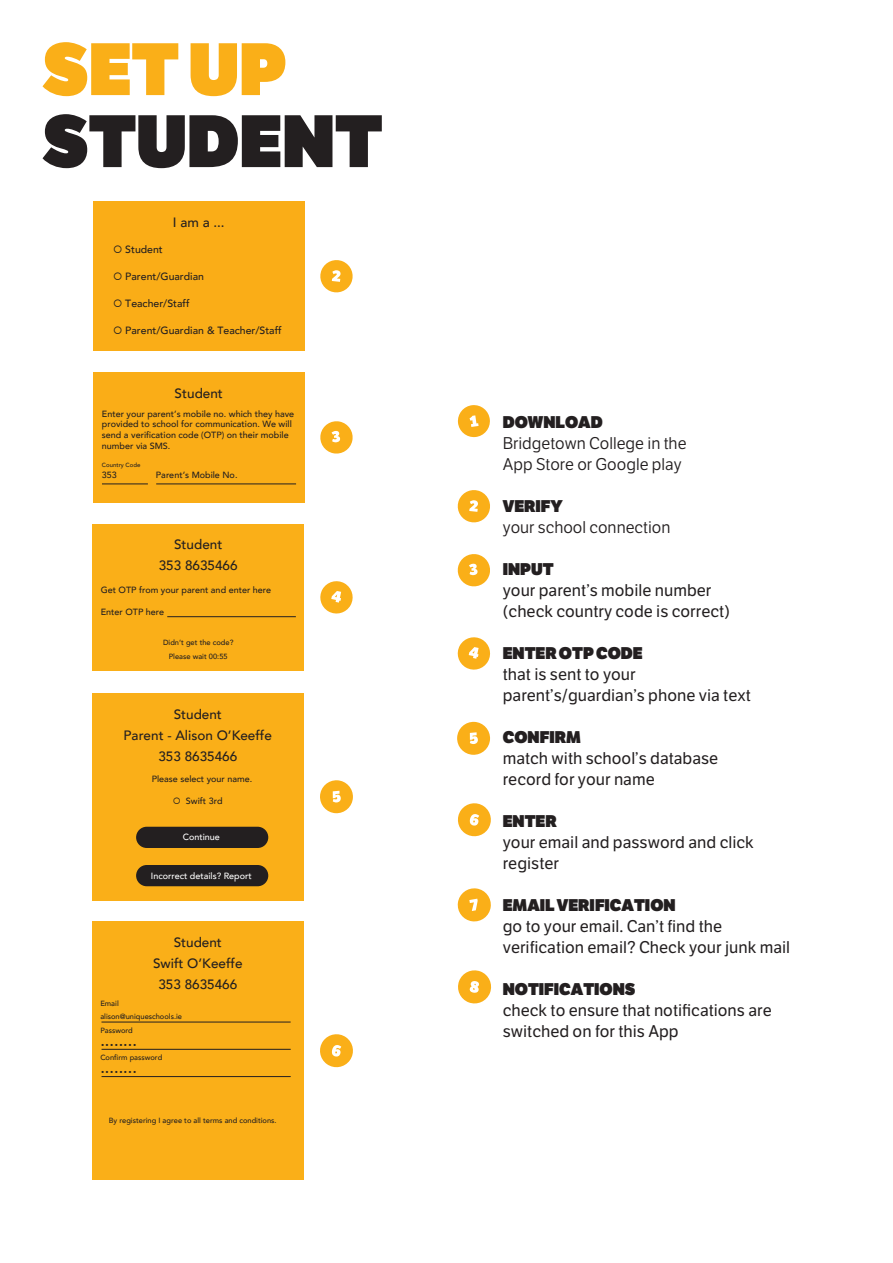
<style>
.page{position:relative;width:893px;height:1263px;background:#fff}
.page>*{position:absolute;margin:0;border:0;box-sizing:border-box;transform-origin:0 0}
.t1{font:800 72px/72px "LFT Etica Display";color:#231f20}
.t2{font:16.5px/21px "LFT Etica";color:#231f20}
.t3{font:800 16.5px "LFT Etica Display";color:#231f20}
.t4{font:16.5px/21px "LFT Etica";color:#231f20}
.t5{font:500 16.5px "Avenir";color:#231f20}
.t6{font:500 13.5px "Avenir";color:#231f20}
.t7{font:500 10.5px "Avenir";color:#231f20}
.t8{font:500 9px/10.8px "Avenir";color:#231f20}
.t9{font:500 9px "Avenir";color:#fff}
.t10{font:500 7.5px "Avenir";color:#231f20}
.t11{font:500 6px "Avenir";color:#231f20}
.s1{color:#faaf18}
</style>
<div class="page">
<svg style="left:320px;top:260px;width:33px;height:33px"></svg>
<svg style="left:320px;top:421px;width:33px;height:33px"></svg>
<svg style="left:320px;top:581px;width:33px;height:33px"></svg>
<div style="left:320px;top:780px;width:33px;height:34px;background:#faaf18;border-radius:50%"></div>
<svg style="left:333px;top:791px;width:8px;height:11px"></svg>
<svg style="left:320px;top:1034px;width:33px;height:34px"></svg>
<svg style="left:457px;top:490px;width:33px;height:33px"></svg>
<svg style="left:457px;top:405px;width:33px;height:33px"></svg>
<svg style="left:457px;top:554px;width:33px;height:33px"></svg>
<svg style="left:457px;top:637px;width:34px;height:33px"></svg>
<div style="left:457px;top:721px;width:33px;height:34px;background:#faaf18;border-radius:50%"></div>
<svg style="left:470px;top:732px;width:8px;height:12px"></svg>
<svg style="left:457px;top:803px;width:34px;height:34px"></svg>
<svg style="left:457px;top:888px;width:34px;height:34px"></svg>
<svg style="left:458px;top:970px;width:34px;height:34px"></svg>
<div style="left:93px;top:202px;width:212px;height:149px;background:#faad17"></div>
<div style="left:93px;top:372px;width:212px;height:131px;background:#faad17"></div>
<hr style="left:102px;top:483px;width:46px;height:1px;background:#231f20">
<hr style="left:156px;top:483px;width:140px;height:1px;background:#231f20">
<div style="left:92px;top:524px;width:212px;height:147px;background:#faaf18"></div>
<hr style="left:167px;top:616px;width:129px;height:1px;background:#231f20">
<div style="left:92px;top:921px;width:212px;height:259px;background:#faaf18"></div>
<hr style="left:101px;top:1022px;width:190px;height:1px;background:#231f20">
<hr style="left:102px;top:1049px;width:189px;height:1px;background:#231f20">
<hr style="left:102px;top:1076px;width:189px;height:1px;background:#231f20">
<div style="left:92px;top:693px;width:212px;height:207px;background:#faaf18"></div>
<div style="left:136px;top:827px;width:132px;height:21px;background:#231f20;border-radius:11px"></div>
<div style="left:136px;top:865px;width:132px;height:21px;background:#231f20;border-radius:11px"></div>
<p class="t1" style="left:43px;top:34px;width:341px"><span class="s1">SET UP<br></span>STUDENT</p>
<p class="t6" style="left:173px;top:211px;width:53px">I am a ...</p>
<p class="t7" style="left:113px;top:240px;width:51px">○ Student</p>
<p class="t7" style="left:113px;top:267px;width:93px">○ Parent/Guardian</p>
<p class="t7" style="left:113px;top:294px;width:78px">○ Teacher/Staff</p>
<p class="t7" style="left:113px;top:321px;width:170px">○ Parent/Guardian &amp; Teacher/Staff</p>
<p class="t6" style="left:175px;top:381px;width:50px">Student</p>
<p class="t8" style="left:102px;top:408px;width:194px">Enter your parent’s mobile no. which they have provided to school for communication. We will send a verification code (OTP) on their mobile number via SMS.</p>
<p class="t11" style="left:102px;top:460px;width:40px">Country Code</p>
<p class="t8" style="left:102px;top:469px;width:17px">353</p>
<p class="t8" style="left:156px;top:469px;width:83px">Parent’s Mobile No.</p>
<p class="t6" style="left:174px;top:533px;width:50px">Student</p>
<p class="t6" style="left:159px;top:554px;width:80px">353 8635466</p>
<p class="t8" style="left:101px;top:584px;width:172px">Get OTP from your parent and enter here</p>
<p class="t8" style="left:101px;top:606px;width:65px">Enter OTP here</p>
<p class="t10" style="left:163px;top:636px;width:72px">Didn’t get the code?</p>
<p class="t10" style="left:169px;top:650px;width:60px">Please wait 00:55</p>
<p class="t6" style="left:174px;top:702px;width:50px">Student</p>
<p class="t6" style="left:124px;top:723px;width:150px">Parent - Alison O’Keeffe</p>
<p class="t6" style="left:158px;top:744px;width:80px">353 8635466</p>
<p class="t8" style="left:152px;top:773px;width:102px">Please select your name.</p>
<p class="t8" style="left:173px;top:795px;width:51px">○ Swift 3rd</p>
<p class="t9" style="left:183px;top:829px;width:39px">Continue</p>
<p class="t9" style="left:151px;top:868px;width:102px">Incorrect details? Report</p>
<p class="t6" style="left:174px;top:931px;width:50px">Student</p>
<p class="t6" style="left:153px;top:952px;width:91px">Swift O’Keeffe</p>
<p class="t6" style="left:158px;top:973px;width:80px">353 8635466</p>
<p class="t10" style="left:100px;top:996px;width:20px">Email</p>
<p class="t10" style="left:100px;top:1010px;width:83px">alison@uniqueschools.ie</p>
<p class="t10" style="left:100px;top:1023px;width:34px">Password</p>
<p class="t5" style="left:100px;top:1026px;width:38px">........</p>
<p class="t10" style="left:100px;top:1050px;width:63px">Confirm password</p>
<p class="t5" style="left:100px;top:1053px;width:38px">........</p>
<p class="t10" style="left:109px;top:1113px;width:169px">By registering I agree to all terms and conditions.</p>
<p class="t3" style="left:503px;top:411px;width:101px">DOWNLOAD</p>
<p class="t4" style="left:503px;top:433px;width:185px">Bridgetown College in the<br>App Store or Google play</p>
<p class="t3" style="left:503px;top:495px;width:62px">VERIFY</p>
<p class="t4" style="left:503px;top:517px;width:169px">your school connection</p>
<p class="t3" style="left:503px;top:558px;width:52px">INPUT</p>
<p class="t2" style="left:503px;top:580px;width:229px">your parent’s mobile number (check country code is correct)</p>
<p class="t3" style="left:503px;top:642px;width:141px">ENTER OTP CODE</p>
<p class="t2" style="left:503px;top:664px;width:249px">that is sent to your parent’s/guardian’s phone via text</p>
<p class="t3" style="left:503px;top:726px;width:80px">CONFIRM</p>
<p class="t2" style="left:503px;top:748px;width:217px">match with school’s database record for your name</p>
<p class="t3" style="left:503px;top:810px;width:56px">ENTER</p>
<p class="t2" style="left:503px;top:832px;width:253px">your email and password and click register</p>
<p class="t3" style="left:503px;top:894px;width:174px">EMAIL VERIFICATION</p>
<p class="t2" style="left:503px;top:916px;width:289px">go to your email. Can’t find the verification email? Check your junk mail</p>
<p class="t3" style="left:503px;top:978px;width:134px">NOTIFICATIONS</p>
<p class="t2" style="left:503px;top:1000px;width:270px">check to ensure that notifications are switched on for this App</p>
</div>
